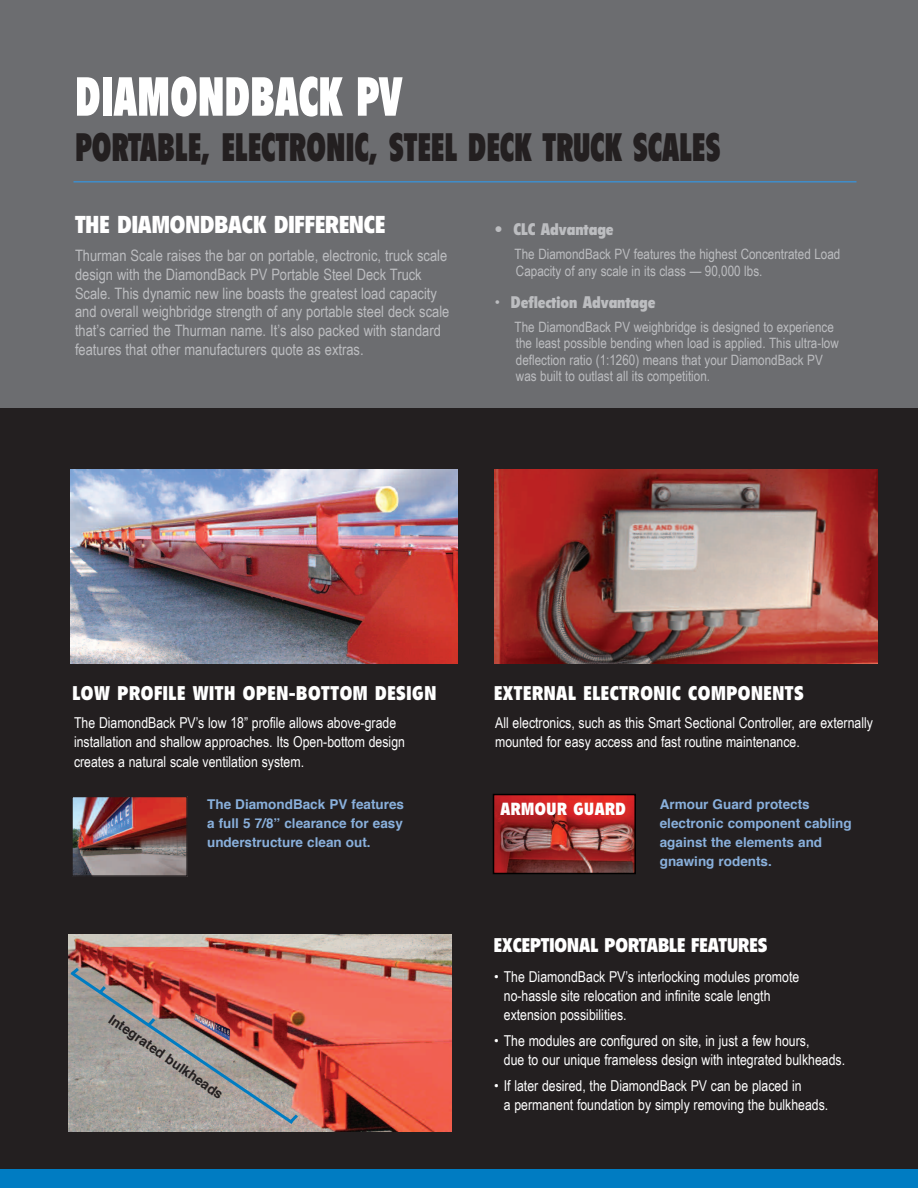
<style>
.page{position:relative;width:918px;height:1188px;background:#fff}
.page>*{position:absolute;margin:0;border:0;box-sizing:border-box;transform-origin:0 0}
.t1{font:900 condensed 54px "Flyer";letter-spacing:-.005em;color:#fff}
.t2{font:900 condensed 39px "Flyer";letter-spacing:-.005em;color:#231f20}
.t3{font:900 condensed 24px "Flyer";color:#fff}
.t4{font:900 condensed 19.5px "Flyer";letter-spacing:.03em;color:#fff}
.t5{font:900 condensed 19.5px "Flyer";color:#fff}
.t6{font:900 condensed 17.25px "Flyer";letter-spacing:.03em;color:#fff}
.t7{font:900 condensed 16.5px "Flyer";color:#bcbdc0}
.t8{font:15.75px/18.8px "Arial Narrow";color:#bcbdc0}
.t9{font:15px/19.5px "Arial Narrow";color:#fff}
.t10{font:14.25px/16.5px "Arial Narrow";color:#bcbdc0}
.t11{font:700 13.5px/18.8px "Helvetica";color:#89b0dc;text-align:justify}
.t12{font:700 13.5px "Helvetica";color:#231f20}
.s1{font-family:"Helvetica";font-weight:400;font-stretch:normal}
.s2{font-family:"Helvetica";font-weight:700}
</style>
<div class="page">
<div style="left:0;top:0;width:918px;height:413px;background:#6c6d70"></div>
<div style="left:0;top:409px;width:918px;height:761px;background:#231f20"></div>
<div style="left:0;top:1169px;width:918px;height:19px;background:#007cc2"></div>
<img style="left:69px;top:934px;width:382px;height:197px">
<hr style="left:74px;top:181px;width:782px;height:2px;background:#3f8dcb">
<img style="left:71px;top:470px;width:387px;height:193px">
<img style="left:74px;top:799px;width:111px;height:75px">
<div style="left:71px;top:796px;width:117px;height:81px;border:2px solid #231f20"></div>
<img style="left:494px;top:470px;width:383px;height:194px">
<img style="left:496px;top:797px;width:137px;height:74px">
<div style="left:493px;top:794px;width:143px;height:80px;border:2px solid #000"></div>
<img style="left:68px;top:965px;width:233px;height:162px">
<p class="t1" style="left:75px;top:77px;width:329px">DIAMONDBACK PV</p>
<p class="t2" style="left:75px;top:133px;width:647px">PORTABLE, ELECTRONIC, STEEL DECK TRUCK SCALES</p>
<p class="t3" style="left:75px;top:216px;width:312px">THE DIAMONDBACK DIFFERENCE</p>
<p class="t8" style="left:75px;top:246px;width:376px">Thurman Scale raises the bar on portable, electronic, truck scale design with the DiamondBack PV Portable Steel Deck Truck Scale. This dynamic new line boasts the greatest load capacity and overall weighbridge strength of any portable steel deck scale that’s carried the Thurman name. It’s also packed with standard features that other manufacturers quote as extras.</p>
<p class="t7" style="left:494px;top:223px;width:121px">• CLC Advantage</p>
<p class="t10" style="left:515px;top:246px;width:327px">The DiamondBack PV features the highest Concentrated Load<br>Capacity of any scale in its class — 90,000 lbs.</p>
<p class="t7" style="left:494px;top:296px;width:162px"><span class="s1">•</span> Deflection Advantage</p>
<p class="t10" style="left:515px;top:319px;width:326px">The DiamondBack PV weighbridge is designed to experience the least possible bending when load is applied. This ultra-low deflection ratio (1:1260) means that your DiamondBack PV was built to outlast all its competition.</p>
<p class="t4" style="left:72px;top:687px;width:365px">LOW PROFILE WITH OPEN-BOTTOM DESIGN</p>
<p class="t9" style="left:74px;top:712px;width:332px">The DiamondBack PV’s low 18” profile allows above-grade installation and shallow approaches. Its Open-bottom design creates a natural scale ventilation system.</p>
<p class="t11" style="left:207px;top:796px;width:198px">The DiamondBack PV features a full 5 7/8” clearance for easy understructure clean out.</p>
<p class="t12" style="left:113px;top:1013px;width:138px;rotate:35deg">Integrated bulkheads</p>
<p class="t4" style="left:494px;top:687px;width:311px">EXTERNAL ELECTRONIC COMPONENTS</p>
<p class="t9" style="left:495px;top:713px;width:379px">All electronics, such as this Smart Sectional Controller, are externally mounted for easy access and fast routine maintenance.</p>
<p class="t6" style="left:500px;top:803px;width:127px">ARMOUR GUARD</p>
<p class="t11" style="left:660px;top:796px;width:193px;text-align:left">Armour Guard protects electronic component cabling against the elements and gnawing rodents.</p>
<p class="t5" style="left:494px;top:938px;width:275px">EXCEPTIONAL PORTABLE FEATURES</p>
<p class="t9" style="left:504px;top:967px;width:297px;text-indent:-10px"><span class="s2">•</span> The DiamondBack PV’s interlocking modules promote no-hassle site relocation and infinite scale length extension possibilities.</p>
<p class="t9" style="left:504px;top:1031px;width:343px;line-height:18.8px;text-indent:-10px"><span class="s2">•</span> The modules are configured on site, in just a few hours,<br>due to our unique frameless design with integrated bulkheads.</p>
<p class="t9" style="left:504px;top:1076px;width:326px;line-height:18.8px;text-indent:-10px"><span class="s2">•</span> If later desired, the DiamondBack PV can be placed in<br>a permanent foundation by simply removing the bulkheads.</p>
</div>
